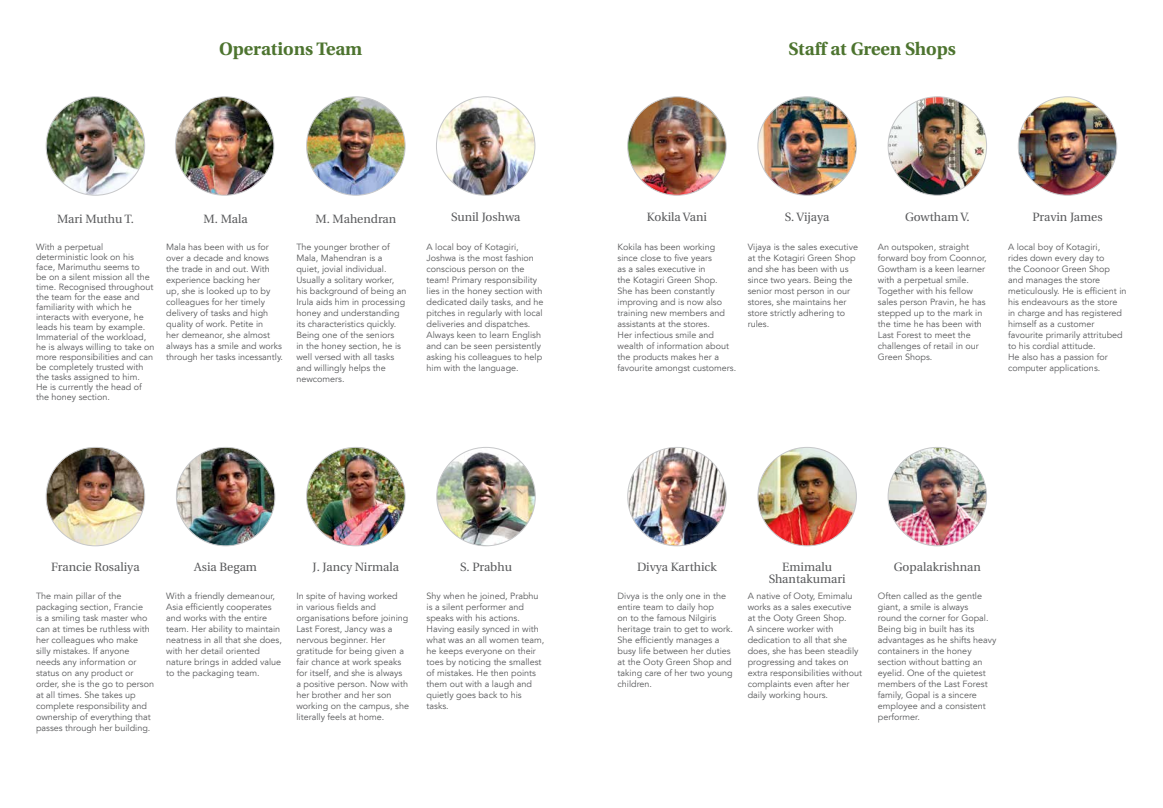
<style>
.page{position:relative;width:1163px;height:808px;background:#fff}
.page>*{position:absolute;margin:0;border:0;box-sizing:border-box;transform-origin:0 0}
.t1{font:700 18px "Heuristica";color:#4d742f}
.t2{font:12px/12px "Heuristica";color:#58595b;text-align:center}
.t3{font:9px/11px "Avenir LT";color:#58595b}
</style>
<div class="page">
<img style="left:46px;top:97px;width:99px;height:98px;border-radius:49px">
<img style="left:306px;top:97px;width:99px;height:98px;border-radius:49px">
<img style="left:175px;top:97px;width:99px;height:98px;border-radius:49px">
<img style="left:437px;top:447px;width:98px;height:99px;border-radius:49px">
<img style="left:306px;top:447px;width:99px;height:99px;border-radius:49px">
<img style="left:46px;top:447px;width:99px;height:99px;border-radius:49px">
<img style="left:176px;top:447px;width:99px;height:99px;border-radius:49px">
<img style="left:436px;top:97px;width:99px;height:98px;border-radius:49px">
<img style="left:627px;top:97px;width:99px;height:98px;border-radius:49px">
<img style="left:757px;top:447px;width:99px;height:99px;border-radius:49px">
<img style="left:887px;top:447px;width:99px;height:99px;border-radius:49px">
<img style="left:887px;top:97px;width:99px;height:98px;border-radius:49px">
<img style="left:1018px;top:97px;width:98px;height:98px;border-radius:49px">
<img style="left:627px;top:447px;width:99px;height:99px;border-radius:49px">
<img style="left:757px;top:97px;width:99px;height:98px;border-radius:49px">
<h1 class="t1" style="left:219px;top:34px;width:145px">Operations Team</h1>
<h2 class="t2" style="left:57px;top:213px;width:78px">Mari Muthu T.</h2>
<h2 class="t2" style="left:203px;top:213px;width:46px">M. Mala</h2>
<h2 class="t2" style="left:315px;top:213px;width:82px">M. Mahendran</h2>
<h2 class="t2" style="left:451px;top:211px;width:71px">Sunil Joshwa</h2>
<p class="t3" style="left:36px;top:242px;width:120px;line-height:10px">With a perpetual deterministic look on his face, Marimuthu seems to<br>be on a silent mission all the time. Recognised throughout the team for the ease and familiarity with which he interacts with everyone, he leads his team by example.<br>Immaterial of the workload, he is always willing to take on more responsibilities and can be completely trusted with the tasks assigned to him.<br>He is currently the head of the honey section.</p>
<p class="t3" style="left:296px;top:242px;width:111px">The younger brother of<br>Mala, Mahendran is a quiet, jovial individual.<br>Usually a solitary worker, his background of being an<br>Irula aids him in processing honey and understanding its characteristics quickly.<br>Being one of the seniors<br>in the honey section, he is well versed with all tasks and willingly helps the newcomers.</p>
<p class="t3" style="left:426px;top:242px;width:118px">A local boy of Kotagiri,<br>Joshwa is the most fashion conscious person on the team! Primary responsibility lies in the honey section with dedicated daily tasks, and he pitches in regularly with local deliveries and dispatches.<br>Always keen to learn English and can be seen persistently asking his colleagues to help him with the language.</p>
<p class="t3" style="left:166px;top:242px;width:118px">Mala has been with us for over a decade and knows the trade in and out. With experience backing her<br>up, she is looked up to by colleagues for her timely delivery of tasks and high quality of work. Petite in<br>her demeanor, she almost always has a smile and works through her tasks incessantly.</p>
<h2 class="t2" style="left:51px;top:561px;width:90px">Francie Rosaliya</h2>
<h2 class="t2" style="left:194px;top:561px;width:64px">Asia Begam</h2>
<h2 class="t2" style="left:312px;top:561px;width:88px">J. Jancy Nirmala</h2>
<h2 class="t2" style="left:460px;top:561px;width:53px">S. Prabhu</h2>
<p class="t3" style="left:296px;top:591px;width:114px">In spite of having worked<br>in various fields and organisations before joining<br>Last Forest, Jancy was a nervous beginner. Her gratitude for being given a fair chance at work speaks for itself, and she is always a positive person. Now with her brother and her son working on the campus, she literally feels at home.</p>
<p class="t3" style="left:166px;top:591px;width:117px">With a friendly demeanour,<br>Asia efficiently cooperates and works with the entire team. Her ability to maintain neatness in all that she does, with her detail oriented nature brings in added value to the packaging team.</p>
<p class="t3" style="left:36px;top:591px;width:119px">The main pillar of the packaging section, Francie<br>is a smiling task master who can at times be ruthless with her colleagues who make silly mistakes. If anyone needs any information or status on any product or order, she is the go to person at all times. She takes up complete responsibility and ownership of everything that passes through her building.</p>
<p class="t3" style="left:426px;top:591px;width:119px">Shy when he joined, Prabhu is a silent performer and speaks with his actions.<br>Having easily synced in with what was an all women team, he keeps everyone on their toes by noticing the smallest of mistakes. He then points them out with a laugh and quietly goes back to his tasks.</p>
<h1 class="t1" style="left:788px;top:34px;width:169px">Staff at Green Shops</h1>
<h2 class="t2" style="left:647px;top:211px;width:61px">Kokila Vani</h2>
<h2 class="t2" style="left:904px;top:211px;width:66px">Gowtham V.</h2>
<h2 class="t2" style="left:1032px;top:211px;width:72px">Pravin James</h2>
<p class="t3" style="left:1007px;top:242px;width:120px">A local boy of Kotagiri,<br>rides down every day to<br>the Coonoor Green Shop and manages the store meticulously. He is efficient in his endeavours as the store in charge and has registered himself as a customer favourite primarily attritubed to his cordial attitude.<br>He also has a passion for computer applications.</p>
<h2 class="t2" style="left:784px;top:211px;width:46px">S. Vijaya</h2>
<p class="t3" style="left:617px;top:242px;width:120px">Kokila has been working since close to five years<br>as a sales executive in<br>the Kotagiri Green Shop.<br>She has been constantly improving and is now also training new members and assistants at the stores.<br>Her infectious smile and wealth of information about the products makes her a favourite amongst customers.</p>
<p class="t3" style="left:877px;top:242px;width:110px">An outspoken, straight forward boy from Coonnor,<br>Gowtham is a keen learner with a perpetual smile.<br>Together with his fellow sales person Pravin, he has stepped up to the mark in the time he has been with<br>Last Forest to meet the challenges of retail in our<br>Green Shops.</p>
<p class="t3" style="left:747px;top:242px;width:112px">Vijaya is the sales executive at the Kotagiri Green Shop and she has been with us since two years. Being the senior most person in our stores, she maintains her store strictly adhering to rules.</p>
<h2 class="t2" style="left:637px;top:561px;width:81px">Divya Karthick</h2>
<p class="t3" style="left:617px;top:591px;width:117px">Divya is the only one in the entire team to daily hop<br>on to the famous Nilgiris heritage train to get to work.<br>She efficiently manages a busy life between her duties at the Ooty Green Shop and taking care of her two young children.</p>
<h2 class="t2" style="left:768px;top:561px;width:78px">Emimalu<br>Shantakumari</h2>
<h2 class="t2" style="left:893px;top:561px;width:89px">Gopalakrishnan</h2>
<p class="t3" style="left:747px;top:591px;width:116px">A native of Ooty, Emimalu works as a sales executive<br>at the Ooty Green Shop.<br>A sincere worker with dedication to all that she does, she has been steadily progressing and takes on extra responsibilities without complaints even after her daily working hours.</p>
<p class="t3" style="left:877px;top:591px;width:120px">Often called as the gentle giant, a smile is always<br>round the corner for Gopal.<br>Being big in built has its advantages as he shifts heavy containers in the honey section without batting an eyelid. One of the quietest members of the Last Forest family, Gopal is a sincere employee and a consistent performer.</p>
</div>
